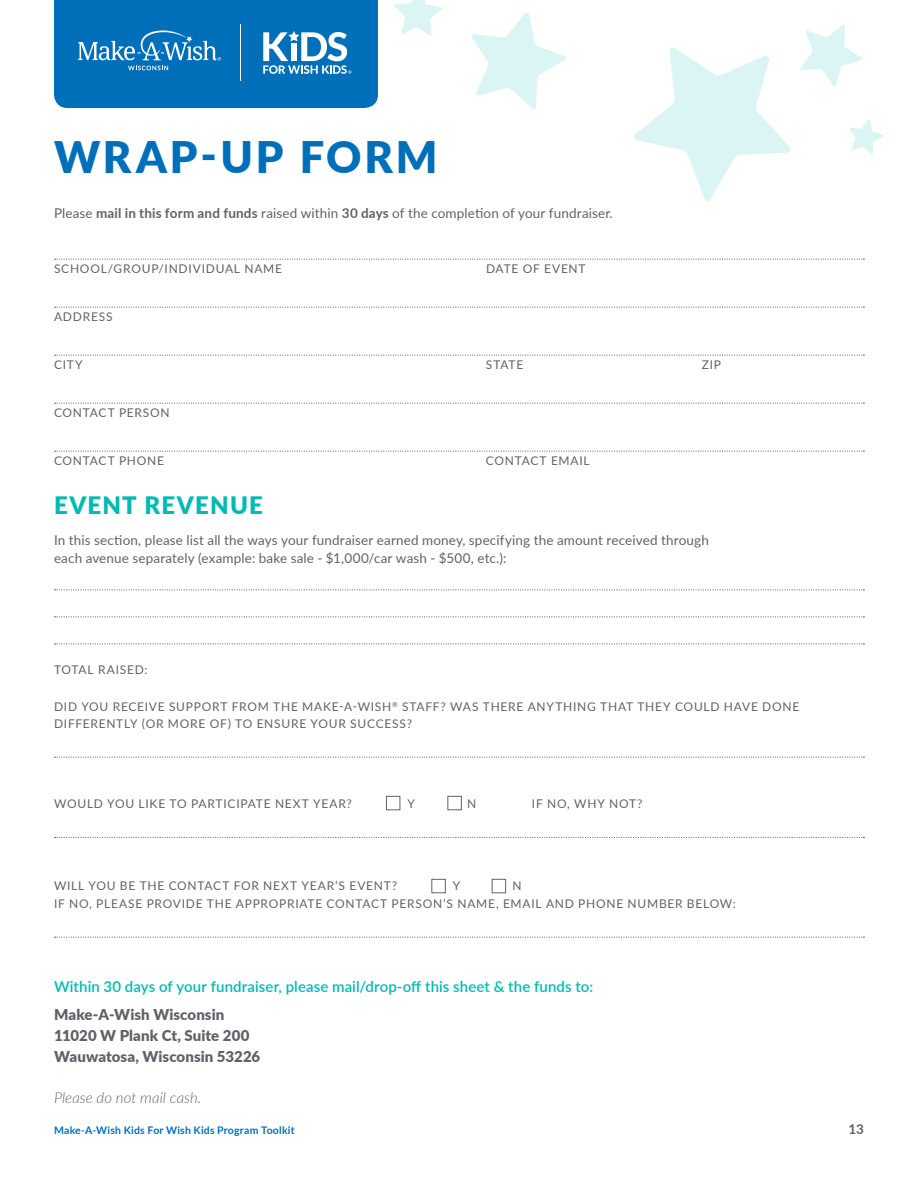
<style>
.page{position:relative;width:918px;height:1188px;background:#fff}
.page>*{position:absolute;margin:0;border:0;box-sizing:border-box;transform-origin:0 0}
.t1{font:900 43.5px "Lato";letter-spacing:.065em;color:#006fba}
.t2{font:900 24px "Lato";letter-spacing:.05em;color:#00bab3}
.Form_Line_2{font:600 15px "Lato";letter-spacing:.005em;color:#00bab3}
.Body{font:900 15px/21px "Lato";letter-spacing:.005em;color:#5f6369}
.Body-2{font:italic 300 15px "Lato";letter-spacing:.005em;color:#5f6369}
.t3{font:13.5px/18px "Lato";letter-spacing:.01em;color:#5f6369}
.Page_Number{font:700 13.5px "Lato";color:#5f6369}
.Form_Line_2-2{font:12px/16.5px "Lato";letter-spacing:.065em;color:#5f6369}
.Form_Line{font:12px "Lato";letter-spacing:.065em;color:#5f6369}
.t4{font:700 10.5px "Lato";letter-spacing:.02em;color:#006fba}
.s1{font-weight:700}
</style>
<div class="page">
<svg style="left:634px;top:48px;width:157px;height:153px"></svg>
<svg style="left:849px;top:120px;width:34px;height:34px"></svg>
<svg style="left:800px;top:25px;width:62px;height:62px"></svg>
<svg style="left:394px;top:0;width:48px;height:36px"></svg>
<svg style="left:472px;top:12px;width:94px;height:97px"></svg>
<svg style="left:55px;top:259px;width:809px;height:1px"></svg>
<svg style="left:55px;top:307px;width:809px;height:1px"></svg>
<svg style="left:55px;top:355px;width:809px;height:1px"></svg>
<svg style="left:55px;top:403px;width:809px;height:1px"></svg>
<svg style="left:55px;top:451px;width:809px;height:1px"></svg>
<svg style="left:55px;top:589px;width:809px;height:1px"></svg>
<svg style="left:55px;top:616px;width:809px;height:1px"></svg>
<svg style="left:55px;top:643px;width:809px;height:1px"></svg>
<svg style="left:55px;top:757px;width:809px;height:1px"></svg>
<svg style="left:55px;top:837px;width:809px;height:1px"></svg>
<svg style="left:55px;top:937px;width:809px;height:1px"></svg>
<svg style="left:54px;top:0;width:324px;height:108px;background:#147abf"></svg>
<div style="left:386px;top:796px;width:14px;height:14px;border:1px solid #5f6369"></div>
<div style="left:448px;top:796px;width:14px;height:14px;border:1px solid #5f6369"></div>
<div style="left:432px;top:879px;width:14px;height:14px;border:1px solid #5f6369"></div>
<div style="left:492px;top:879px;width:14px;height:14px;border:1px solid #5f6369"></div>
<h1 class="t1" style="left:54px;top:125px;width:385px">WRAP-UP FORM</h1>
<h1 class="t3" style="left:54px;top:204px;width:560px">Please <span class="s1">mail in this form and funds</span> raised within <span class="s1">30 days</span> of the completion of your fundraiser.</h1>
<p class="Form_Line" style="left:54px;top:260px;width:230px">SCHOOL/GROUP/INDIVIDUAL NAME</p>
<p class="Form_Line" style="left:486px;top:260px;width:101px">DATE OF EVENT</p>
<p class="Form_Line" style="left:54px;top:308px;width:60px">ADDRESS</p>
<p class="Form_Line" style="left:54px;top:356px;width:30px">CITY</p>
<p class="Form_Line" style="left:486px;top:356px;width:39px">STATE</p>
<p class="Form_Line" style="left:702px;top:356px;width:21px">ZIP</p>
<p class="Form_Line" style="left:54px;top:404px;width:117px">CONTACT PERSON</p>
<p class="Form_Line" style="left:54px;top:452px;width:112px">CONTACT PHONE</p>
<p class="Form_Line" style="left:486px;top:452px;width:105px">CONTACT EMAIL</p>
<h2 class="t2" style="left:54px;top:487px;width:210px">EVENT REVENUE</h2>
<h1 class="t3" style="left:54px;top:531px;width:656px">In this section, please list all the ways your fundraiser earned money, specifying the amount received through each avenue separately (example: bake sale - $1,000/car wash - $500, etc.):</h1>
<p class="Form_Line_2-2" style="left:54px;top:661px;width:95px">TOTAL RAISED:</p>
<p class="Form_Line_2-2" style="left:54px;top:698px;width:747px">DID YOU RECEIVE SUPPORT FROM THE MAKE-A-WISH<sup>®</sup> STAFF? WAS THERE ANYTHING THAT THEY COULD HAVE DONE<br>DIFFERENTLY (OR MORE OF) TO ENSURE YOUR SUCCESS?</p>
<p class="Form_Line_2-2" style="left:54px;top:795px;width:299px">WOULD YOU LIKE TO PARTICIPATE NEXT YEAR?</p>
<p class="Form_Line_2-2" style="left:408px;top:795px;width:9px">Y</p>
<p class="Form_Line_2-2" style="left:467px;top:795px;width:11px">N</p>
<p class="Form_Line_2-2" style="left:532px;top:795px;width:112px">IF NO, WHY NOT?</p>
<p class="Form_Line_2-2" style="left:54px;top:877px;width:345px">WILL YOU BE THE CONTACT FOR NEXT YEAR’S EVENT?</p>
<p class="Form_Line_2-2" style="left:453px;top:877px;width:9px">Y</p>
<p class="Form_Line_2-2" style="left:54px;top:876px;width:683px;line-height:18px;text-indent:458px">N<br>IF NO, PLEASE PROVIDE THE APPROPRIATE CONTACT PERSON’S NAME, EMAIL AND PHONE NUMBER BELOW:</p>
<p class="Form_Line_2" style="left:54px;top:976px;width:541px">Within 30 days of your fundraiser, please mail/drop-off this sheet &amp; the funds to:</p>
<p class="Body" style="left:54px;top:1004px;width:208px">Make-A-Wish Wisconsin<br>11020 W Plank Ct, Suite 200<br>Wauwatosa, Wisconsin 53226</p>
<p class="Body-2" style="left:54px;top:1088px;width:149px">Please do not mail cash.</p>
<p class="t4" style="left:54px;top:1122px;width:242px">Make-A-Wish Kids For Wish Kids Program Toolkit</p>
<p class="Page_Number" style="left:849px;top:1119px;width:17px">13</p>
</div>
